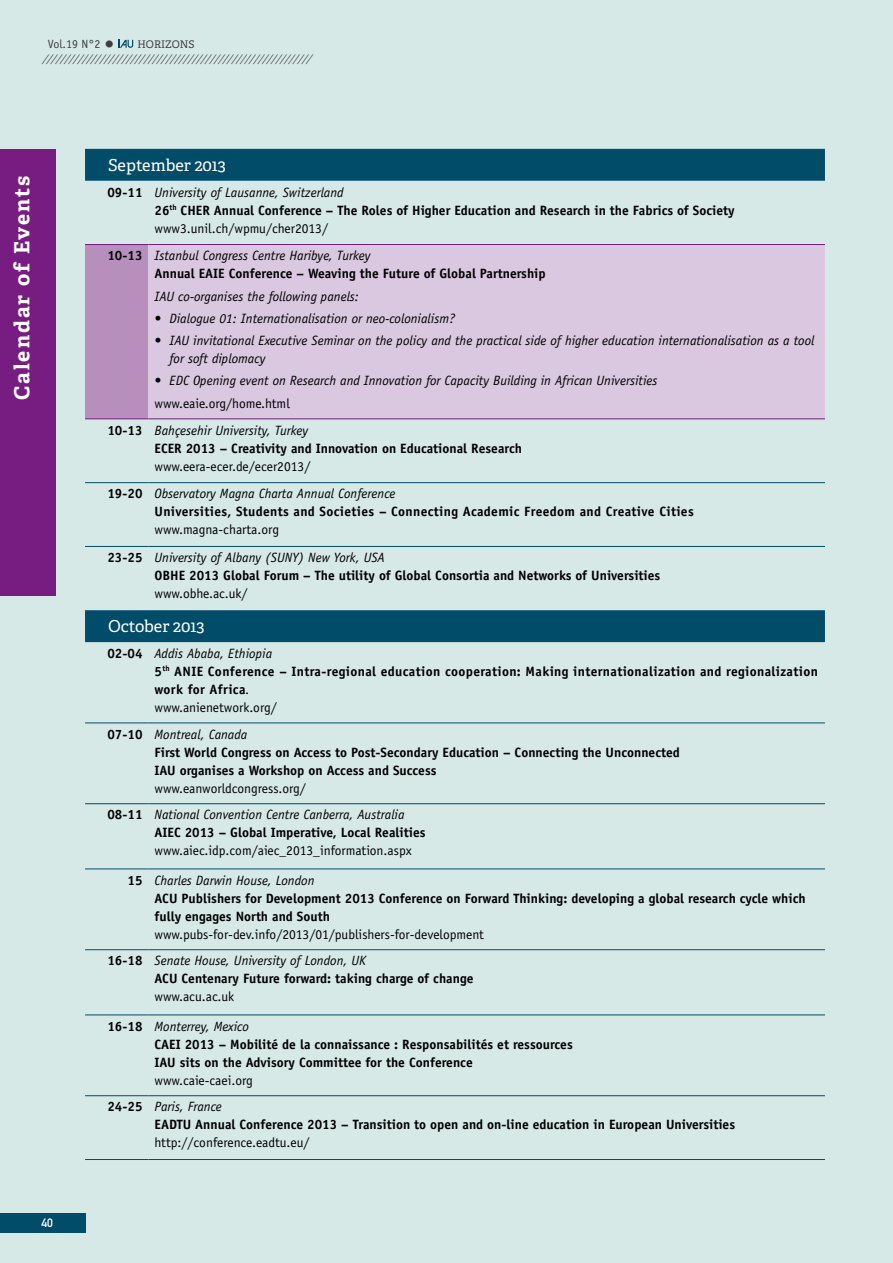
<style>
.page{position:relative;width:893px;height:1263px;background:#d6e9e7}
.page>*{position:absolute;margin:0;border:0;box-sizing:border-box;transform-origin:0 0}
.t1{font:700 21px "Adelle";letter-spacing:.1em;color:#fff}
.t2{font:16.5px "Adelle";color:#fff}
.t3{font:700 13.5px/18px "Officina Sans Std";color:#000}
.t4{font:italic 13.5px/27.8px "Officina Sans Std";color:#000}
.t5{font:13.5px/26.8px "Officina Sans Std";color:#000}
.t6{font:700 13.5px/18px "Officina Sans Std";letter-spacing:.025em;color:#000}
.t7{font:12px "Officina Sans Std";color:#3e3d40}
.t8{font:12px "DIN Mittelschrift Std";color:#fff}
.t9{font:italic 10.5px "Officina Sans Std";color:#3e3d40}
.s1{font-size:19.5px}
.s2{font-family:"Adelle";font-size:10.5px}
.s3{font-weight:400;font-style:italic}
.s4{font-weight:400}
.s5{font-style:normal}
.s6{font-weight:700;font-style:normal}
.s7{font-weight:700}
.s8{font-style:italic}
</style>
<div class="page">
<div style="left:0;top:1213px;width:85px;height:20px;background:#004c69"></div>
<div style="left:0;top:149px;width:55px;height:446px;background:#771c80"></div>
<svg style="left:85px;top:149px;width:740px;height:493px"></svg>
<div style="left:85px;top:244px;width:63px;height:175px;background:#b68fbd"></div>
<div style="left:148px;top:244px;width:677px;height:175px;background:#dac8e0"></div>
<hr style="left:85px;top:482px;width:63px;height:1px;background:#004c69">
<hr style="left:85px;top:546px;width:63px;height:1px;background:#004c69">
<hr style="left:148px;top:482px;width:677px;height:1px;background:#004c69">
<hr style="left:148px;top:546px;width:677px;height:1px;background:#004c69">
<hr style="left:85px;top:722px;width:63px;height:1px;background:#004c69">
<hr style="left:148px;top:722px;width:677px;height:1px;background:#004c69">
<hr style="left:85px;top:803px;width:63px;height:1px;background:#004c69">
<hr style="left:85px;top:868px;width:63px;height:1px;background:#004c69">
<hr style="left:85px;top:1014px;width:63px;height:1px;background:#004c69">
<hr style="left:85px;top:1095px;width:63px;height:1px;background:#004c69">
<hr style="left:85px;top:1159px;width:63px;height:1px;background:#004c69">
<hr style="left:148px;top:803px;width:677px;height:1px;background:#004c69">
<hr style="left:148px;top:868px;width:677px;height:1px;background:#004c69">
<hr style="left:148px;top:1014px;width:677px;height:1px;background:#004c69">
<hr style="left:148px;top:1095px;width:677px;height:1px;background:#004c69">
<hr style="left:148px;top:1159px;width:677px;height:1px;background:#004c69">
<hr style="left:85px;top:949px;width:63px;height:1px;background:#004c69">
<hr style="left:148px;top:949px;width:677px;height:1px;background:#004c69">
<hr style="left:85px;top:244px;width:63px;height:1px;background:#771c80">
<hr style="left:148px;top:244px;width:677px;height:1px;background:#771c80">
<hr style="left:85px;top:418px;width:63px;height:1px;background:#771c80">
<hr style="left:148px;top:418px;width:677px;height:1px;background:#771c80">
<svg style="left:118px;top:40px;width:15px;height:8px"></svg>
<p class="t7" style="left:48px;top:37px;width:148px">Vol.19 N°2 <span class="s1">•</span> <span class="s2">HORIZONS</span></p>
<p class="t9" style="left:43px;top:52px;width:274px">/////////////////////////////////////////////////////////////</p>
<h1 class="t1" style="left:9px;top:400px;width:226px;rotate:-90deg">Calendar of Events</h1>
<p class="t8" style="left:41px;top:1216px;width:13px">40</p>
<p class="t2" style="left:108px;top:155px;width:119px">September 2013</p>
<p class="t3" style="left:154px;top:183px;width:582px;text-indent:-47px">09-11 <span class="s3">University of Lausanne, Switzerland<br></span>26<sup>th</sup> CHER Annual Conference – The Roles of Higher Education and Research in the Fabrics of Society <span class="s4">www3.unil.ch/wpmu/cher2013/</span></p>
<p class="t3" style="left:154px;top:247px;width:393px;text-indent:-47px">10-13 <span class="s3">Istanbul Congress Centre Haribye, Turkey<br></span>Annual EAIE Conference – Weaving the Future of Global Partnership</p>
<p class="t4" style="left:154px;top:282px;width:206px">IAU co-organises the following panels:</p>
<p class="t4" style="left:154px;top:304px;width:302px">• Dialogue 01: Internationalisation or neo-colonialism?</p>
<p class="t4" style="left:169px;top:331px;width:646px;line-height:18px;text-indent:-15px">• IAU invitational Executive Seminar on the policy and the practical side of higher education internationalisation as a tool for soft diplomacy</p>
<p class="t4" style="left:154px;top:367px;width:504px">• EDC Opening event on Research and Innovation for Capacity Building in African Universities</p>
<p class="t4" style="left:107px;top:389px;width:202px;line-height:27px;text-indent:47px"><span class="s5">www.eaie.org/home.html<br></span><span class="s6">10-13</span> Bahçesehir University, Turkey</p>
<p class="t3" style="left:154px;top:439px;width:369px">ECER 2013 – Creativity and Innovation on Educational Research</p>
<p class="t4" style="left:107px;top:452px;width:290px;text-indent:47px"><span class="s5">www.eera-ecer.de/ecer2013/<br></span><span class="s6">19-20</span> Observatory Magna Charta Annual Conference</p>
<p class="t6" style="left:154px;top:503px;width:541px">Universities, Students and Societies – Connecting Academic Freedom and Creative Cities</p>
<p class="t4" style="left:107px;top:516px;width:279px;text-indent:47px"><span class="s5">www.magna-charta.org<br></span><span class="s6">23-25</span> University of Albany (SUNY) New York, USA</p>
<p class="t3" style="left:154px;top:566px;width:507px">OBHE 2013 Global Forum – The utility of Global Consortia and N etworks of Universities</p>
<p class="t5" style="left:154px;top:580px;width:95px">www.obhe.ac.uk/</p>
<p class="t2" style="left:108px;top:616px;width:98px">October 2013</p>
<p class="t6" style="left:154px;top:644px;width:665px;text-indent:-47px">02-04 <span class="s3">Addis Ababa, Ethiopia<br></span>5<sup>th</sup> AN IE Conference – Intra-regional education cooperation: Making internationalization and regionalization work for Africa<span class="s3">.<br></span><span class="s4">www.anienetwork.org/</span></p>
<p class="t3" style="left:154px;top:725px;width:527px;text-indent:-47px">07-10 <span class="s3">Montreal, Canada<br></span>First World Congress on Access to Post-Secondary Education – Connecting the Unconnected<br>IAU organises a Workshop on Access and Success</p>
<p class="t4" style="left:107px;top:775px;width:299px;line-height:26.8px;text-indent:47px"><span class="s5">www.eanworldcongress.org/<br></span><span class="s6">08-11</span> National Convention Centre Canberra, Australia</p>
<p class="t3" style="left:154px;top:824px;width:272px">AIEC 2013 – Global Imperative, Local Realities</p>
<p class="t5" style="left:127px;top:836px;width:286px;line-height:29.2px;text-indent:27px">www.aiec.idp.com/aiec_2013_information.aspx<br><span class="s7">15</span> <span class="s8">Charles Darwin House, London</span></p>
<p class="t3" style="left:154px;top:889px;width:653px">ACU Publishers for Development 2013 Conference on Forward Thinking: developing a global research cycle which fully engages N orth and South</p>
<p class="t5" style="left:107px;top:921px;width:378px;text-indent:47px">www.pubs-for-dev.info/2013/01/publishers-for-development<br><span class="s7">16-18</span> <span class="s8">Senate House, University of London, UK</span></p>
<p class="t3" style="left:154px;top:970px;width:321px">ACU Centenary Future forward: taking charge of change</p>
<p class="t4" style="left:107px;top:982px;width:143px;line-height:29.2px;text-indent:47px"><span class="s5">www.acu.ac.uk<br></span><span class="s6">16-18</span> Monterrey, Mexico</p>
<p class="t3" style="left:154px;top:1035px;width:420px">CAEI 2013 – Mobilité de la connaissance : Responsabilités et ressources<br>IAU sits on the Advisory Committee for the Conference</p>
<p class="t5" style="left:107px;top:1067px;width:147px;text-indent:47px">www.caie-caei.org<br><span class="s7">24-25</span> <span class="s8">Paris, France</span></p>
<p class="t3" style="left:154px;top:1116px;width:582px">EADTU Annual Conference 2013 – Transition to open and on-line education in European Universities</p>
<p class="t5" style="left:154px;top:1129px;width:157px">http://conference.eadtu.eu/</p>
</div>
